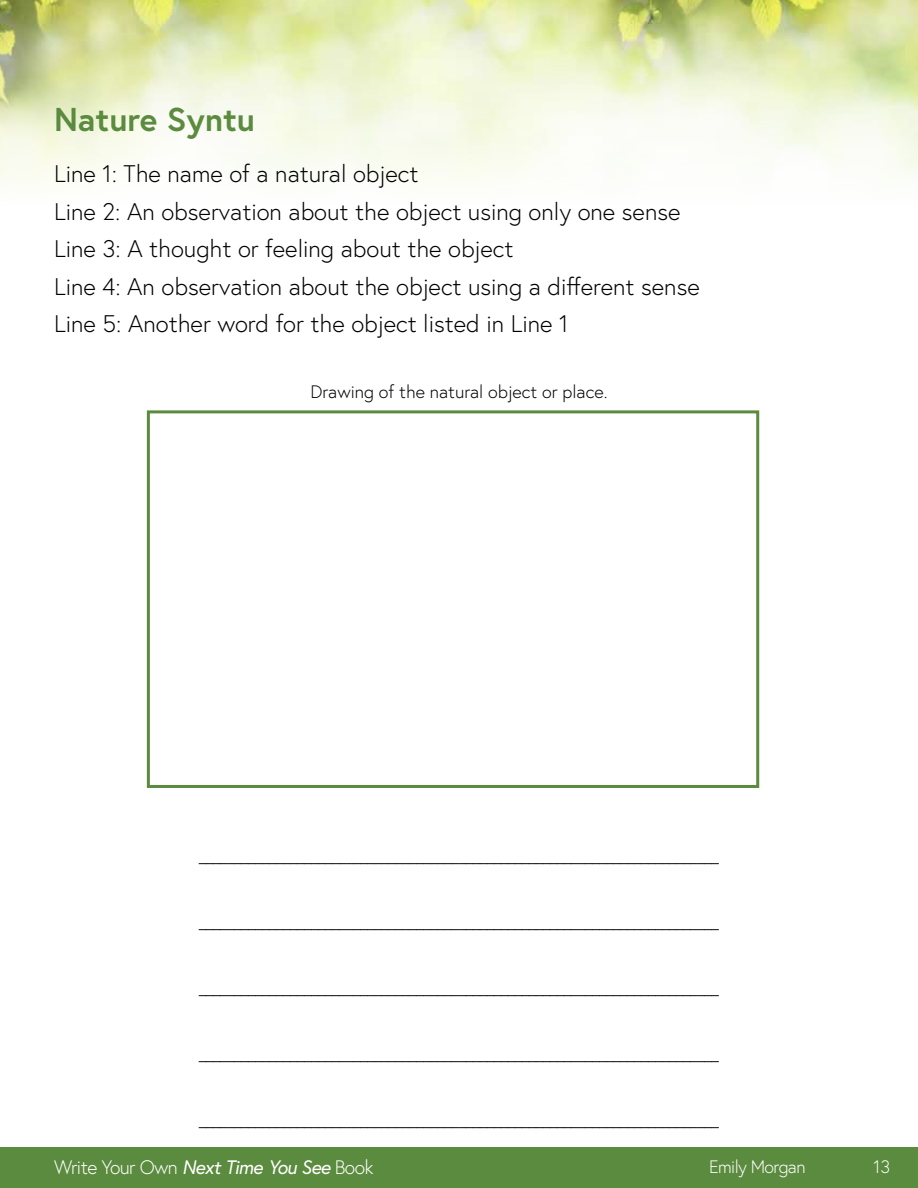
<style>
.page{position:relative;width:918px;height:1188px;background:#fff}
.page>*{position:absolute;margin:0;border:0;box-sizing:border-box;transform-origin:0 0}
.t1{font:700 33px "Europa";color:#5b8b3e}
.t2{font:300 24px/37.5px "Europa";color:#000}
.t3{font:300 19.5px "Europa";letter-spacing:-.03em;color:#fff}
.t4{font:300 18px "Europa";color:#000}
.t5{font:300 18px "Europa";letter-spacing:-.03em;color:#fff}
.s1{font-weight:400;font-style:italic}
</style>
<div class="page">
<div style="left:0;top:1148px;width:918px;height:40px;background:#5b8b3e"></div>
<img style="left:0;top:0;width:918px;height:186px">
<div style="left:147px;top:410px;width:612px;height:378px;border:3px solid #5b8b3e"></div>
<h1 class="t1" style="left:54px;top:97px;width:202px">Nature Syntu</h1>
<p class="t2" style="left:54px;top:155px;width:647px">Line 1: The name of a natural object<br>Line 2: An observation about the object using only one sense Line 3: A thought or feeling about the object<br>Line 4: An observation about the object using a different sense Line 5: Another word for the object listed in Line 1</p>
<p class="t4" style="left:311px;top:381px;width:298px">Drawing of the natural object or place.</p>
<p class="t4" style="left:198px;top:843px;width:523px">__________________________________________________________________________</p>
<p class="t4" style="left:198px;top:909px;width:523px">__________________________________________________________________________</p>
<p class="t4" style="left:198px;top:975px;width:523px">__________________________________________________________________________</p>
<p class="t4" style="left:198px;top:1041px;width:523px">__________________________________________________________________________</p>
<p class="t4" style="left:198px;top:1107px;width:523px">__________________________________________________________________________</p>
<p class="t3" style="left:54px;top:1155px;width:321px">Write Your Own <span class="s1">Next Time You See</span> Book</p>
<p class="t5" style="left:709px;top:1155px;width:98px">Emily Morgan</p>
<p class="t5" style="left:873px;top:1155px;width:18px">13</p>
</div>
